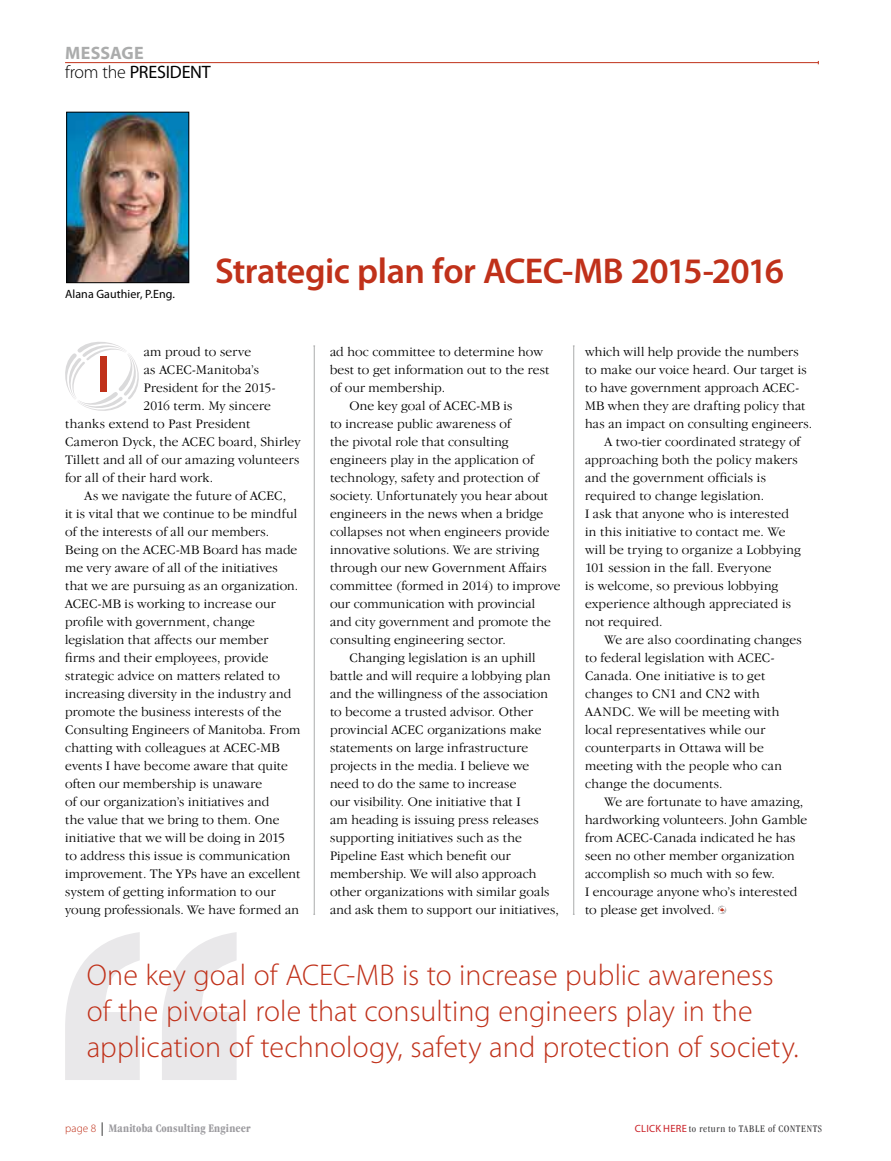
<style>
.page{position:relative;width:891px;height:1161px;background:#fff}
.page>*{position:absolute;margin:0;border:0;box-sizing:border-box;transform-origin:0 0}
.t1{font:600 52.5px "Myriad Pro";color:#c0311a}
.t2{font:600 36px "Myriad Pro";letter-spacing:-.02em;color:#c0311a}
.t3{font:300 30px/36px "Myriad Pro";color:#c0311a}
.t4{font:18px/19.2px "Myriad Pro";letter-spacing:-.01em;color:#000}
.t5{font:300 13.5px "Garamond IT Cby BT";letter-spacing:.01em;color:#000}
.t6{font:300 13.5px "Garamond IT Cby BT";letter-spacing:.03em;color:#000}
.t7{font:700 condensed 12px "Garamond IT Cby BT";letter-spacing:.01em;color:#9d9ca0}
.t8{font:12px "Myriad Pro";letter-spacing:.005em;color:#000}
.t9{font:condensed 10.5px "Garamond IT Cby BT";letter-spacing:.055em;color:#414042}
.s1{font-weight:700;color:#abacac}
.s2{font-weight:300}
.s3{font-family:"Myriad Pro";font-weight:300;font-stretch:normal;font-size:11.25px;color:#c0311a}
.s4{font-family:"Helvetica Neue";font-weight:300;font-stretch:normal;font-size:13.5px;color:#000}
.s5{font-family:"Myriad Pro";font-stretch:normal;color:#ca2027}
</style>
<div class="page">
<svg style="left:65px;top:932px;width:172px;height:148px"></svg>
<svg style="left:65px;top:342px;width:74px;height:69px"></svg>
<hr style="left:65px;top:62px;width:753px;height:1px;background:#c0311a">
<svg style="left:718px;top:905px;width:9px;height:9px"></svg>
<hr style="left:314px;top:346px;width:1px;height:568px;background:#abacac">
<hr style="left:573px;top:346px;width:1px;height:568px;background:#abacac">
<img style="left:68px;top:114px;width:119px;height:167px">
<div style="left:66px;top:112px;width:123px;height:171px;border:1px solid #000"></div>
<h3 class="t4" style="left:65px;top:43px;width:147px"><span class="s1">MESSAGE<br></span><span class="s2">from the</span> PRESIDENT</h3>
<p class="t8" style="left:65px;top:287px;width:112px">Alana Gauthier, P.Eng.</p>
<h2 class="t2" style="left:215px;top:248px;width:570px">Strategic plan for ACEC-MB 2015-2016</h2>
<p class="t5" style="left:144px;top:344px;width:109px">am proud to serve</p>
<p class="t5" style="left:144px;top:362px;width:117px">as ACEC-Manitoba’s</p>
<p class="t5" style="left:144px;top:380px;width:133px">President for the 2015-</p>
<p class="t5" style="left:143px;top:398px;width:129px">2016 term. My sincere</p>
<p class="t5" style="left:65px;top:416px;width:187px">thanks extend to Past President</p>
<p class="t5" style="left:65px;top:434px;width:237px">Cameron Dyck, the ACEC board, Shirley</p>
<p class="t5" style="left:65px;top:452px;width:236px">Tillett and all of our amazing volunteers</p>
<p class="t5" style="left:65px;top:470px;width:150px">for all of their hard work.</p>
<p class="t5" style="left:85px;top:488px;width:203px">As we navigate the future of ACEC,</p>
<p class="t5" style="left:65px;top:506px;width:234px">it is vital that we continue to be mindful</p>
<p class="t5" style="left:65px;top:524px;width:206px">of the interests of all our members.</p>
<p class="t5" style="left:65px;top:542px;width:234px">Being on the ACEC-MB Board has made</p>
<p class="t5" style="left:65px;top:560px;width:214px">me very aware of all of the initiatives</p>
<p class="t5" style="left:65px;top:578px;width:235px">that we are pursuing as an organization.</p>
<p class="t5" style="left:65px;top:596px;width:212px">ACEC-MB is working to increase our</p>
<p class="t5" style="left:65px;top:614px;width:191px">profile with government, change</p>
<p class="t5" style="left:65px;top:632px;width:205px">legislation that affects our member</p>
<p class="t5" style="left:65px;top:650px;width:205px">firms and their employees, provide</p>
<p class="t5" style="left:65px;top:668px;width:216px">strategic advice on matters related to</p>
<p class="t5" style="left:65px;top:686px;width:228px">increasing diversity in the industry and</p>
<p class="t5" style="left:65px;top:704px;width:218px">promote the business interests of the</p>
<p class="t5" style="left:65px;top:722px;width:237px">Consulting Engineers of Manitoba. From</p>
<p class="t5" style="left:65px;top:740px;width:216px">chatting with colleagues at ACEC-MB</p>
<p class="t5" style="left:65px;top:758px;width:224px">events I have become aware that quite</p>
<p class="t5" style="left:65px;top:776px;width:199px">often our membership is unaware</p>
<p class="t5" style="left:65px;top:794px;width:206px">of our organization’s initiatives and</p>
<p class="t5" style="left:65px;top:812px;width:216px">the value that we bring to them. One</p>
<p class="t5" style="left:65px;top:830px;width:221px">initiative that we will be doing in 2015</p>
<p class="t5" style="left:65px;top:848px;width:227px">to address this issue is communication</p>
<p class="t5" style="left:65px;top:866px;width:237px">improvement. The YPs have an excellent</p>
<p class="t5" style="left:65px;top:884px;width:212px">system of getting information to our</p>
<p class="t5" style="left:65px;top:902px;width:236px">young professionals. We have formed an</p>
<h1 class="t1" style="left:96px;top:341px;width:15px">I</h1>
<p class="t5" style="left:330px;top:344px;width:214px">ad hoc committee to determine how</p>
<p class="t5" style="left:330px;top:362px;width:221px">best to get information out to the rest</p>
<p class="t5" style="left:330px;top:380px;width:117px">of our membership.</p>
<p class="t5" style="left:349px;top:398px;width:165px">One key goal of ACEC-MB is</p>
<p class="t5" style="left:330px;top:416px;width:183px">to increase public awareness of</p>
<p class="t5" style="left:330px;top:434px;width:180px">the pivotal role that consulting</p>
<p class="t5" style="left:330px;top:452px;width:206px">engineers play in the application of</p>
<p class="t5" style="left:330px;top:470px;width:211px">technology, safety and protection of</p>
<p class="t5" style="left:330px;top:488px;width:220px">society. Unfortunately you hear about</p>
<p class="t5" style="left:330px;top:506px;width:215px">engineers in the news when a bridge</p>
<p class="t5" style="left:330px;top:524px;width:221px">collapses not when engineers provide</p>
<p class="t5" style="left:330px;top:542px;width:211px">innovative solutions. We are striving</p>
<p class="t5" style="left:330px;top:560px;width:218px">through our new Government Affairs</p>
<p class="t5" style="left:330px;top:578px;width:232px">committee (formed in 2014) to improve</p>
<p class="t5" style="left:330px;top:596px;width:207px">our communication with provincial</p>
<p class="t5" style="left:330px;top:614px;width:222px">and city government and promote the</p>
<p class="t5" style="left:330px;top:632px;width:177px">consulting engineering sector.</p>
<p class="t5" style="left:349px;top:650px;width:188px">Changing legislation is an uphill</p>
<p class="t5" style="left:330px;top:668px;width:222px">battle and will require a lobbying plan</p>
<p class="t5" style="left:330px;top:686px;width:220px">and the willingness of the association</p>
<p class="t5" style="left:330px;top:704px;width:205px">to become a trusted advisor. Other</p>
<p class="t5" style="left:330px;top:722px;width:213px">provincial ACEC organizations make</p>
<p class="t5" style="left:330px;top:740px;width:200px">statements on large infrastructure</p>
<p class="t5" style="left:330px;top:758px;width:201px">projects in the media. I believe we</p>
<p class="t5" style="left:330px;top:776px;width:188px">need to do the same to increase</p>
<p class="t5" style="left:330px;top:794px;width:192px">our visibility. One initiative that I</p>
<p class="t5" style="left:330px;top:812px;width:210px">am heading is issuing press releases</p>
<p class="t5" style="left:330px;top:830px;width:193px">supporting initiatives such as the</p>
<p class="t5" style="left:330px;top:848px;width:182px">Pipeline East which benefit our</p>
<p class="t5" style="left:330px;top:866px;width:208px">membership. We will also approach</p>
<p class="t5" style="left:330px;top:884px;width:221px">other organizations with similar goals</p>
<p class="t5" style="left:330px;top:902px;width:230px">and ask them to support our initiatives,</p>
<p class="t5" style="left:585px;top:344px;width:215px">which will help provide the numbers</p>
<p class="t5" style="left:585px;top:362px;width:223px">to make our voice heard. Our target is</p>
<p class="t5" style="left:585px;top:380px;width:216px">to have government approach ACEC-</p>
<p class="t5" style="left:585px;top:398px;width:222px">MB when they are drafting policy that</p>
<p class="t5" style="left:585px;top:416px;width:229px">has an impact on consulting engineers.</p>
<p class="t5" style="left:604px;top:434px;width:197px">A two-tier coordinated strategy of</p>
<p class="t5" style="left:585px;top:452px;width:214px">approaching both the policy makers</p>
<p class="t5" style="left:585px;top:470px;width:183px">and the government officials is</p>
<p class="t5" style="left:585px;top:488px;width:181px">required to change legislation.</p>
<p class="t5" style="left:585px;top:506px;width:206px">I ask that anyone who is interested</p>
<p class="t5" style="left:585px;top:524px;width:202px">in this initiative to contact me. We</p>
<p class="t6" style="left:585px;top:542px;width:217px">will be trying to organize a Lobbying</p>
<p class="t5" style="left:585px;top:560px;width:188px">101 session in the fall. Everyone</p>
<p class="t5" style="left:585px;top:578px;width:195px">is welcome, so previous lobbying</p>
<p class="t5" style="left:585px;top:596px;width:208px">experience although appreciated is</p>
<p class="t5" style="left:585px;top:614px;width:79px">not required.</p>
<p class="t5" style="left:604px;top:632px;width:199px">We are also coordinating changes</p>
<p class="t5" style="left:585px;top:650px;width:191px">to federal legislation with ACEC-</p>
<p class="t5" style="left:585px;top:668px;width:182px">Canada. One initiative is to get</p>
<p class="t5" style="left:585px;top:686px;width:176px">changes to CN1 and CN2 with</p>
<p class="t5" style="left:585px;top:704px;width:196px">AANDC. We will be meeting with</p>
<p class="t5" style="left:585px;top:722px;width:182px">local representatives while our</p>
<p class="t5" style="left:585px;top:740px;width:180px">counterparts in Ottawa will be</p>
<p class="t5" style="left:585px;top:758px;width:199px">meeting with the people who can</p>
<p class="t5" style="left:585px;top:776px;width:139px">change the documents.</p>
<p class="t5" style="left:604px;top:794px;width:200px">We are fortunate to have amazing,</p>
<p class="t5" style="left:585px;top:812px;width:224px">hardworking volunteers. John Gamble</p>
<p class="t5" style="left:585px;top:830px;width:212px">from ACEC-Canada indicated he has</p>
<p class="t5" style="left:585px;top:848px;width:211px">seen no other member organization</p>
<p class="t5" style="left:585px;top:866px;width:191px">accomplish so much with so few.</p>
<p class="t5" style="left:585px;top:884px;width:214px">I encourage anyone who’s interested</p>
<p class="t5" style="left:585px;top:902px;width:131px">to please get involved.</p>
<h3 class="t3" style="left:87px;top:956px;width:714px">One key goal of ACEC-MB is to increase public awareness of the pivotal role that consulting engineers play in the application of technology, safety and protection of society.</h3>
<p class="t7" style="left:65px;top:1121px;width:187px"><span class="s3">page 8</span> <span class="s4">|</span> Manitoba Consulting Engineer</p>
<p class="t9" style="left:635px;top:1123px;width:189px"><span class="s5">CLICK HERE</span> to return to TABLE of CONTENTS</p>
</div>
